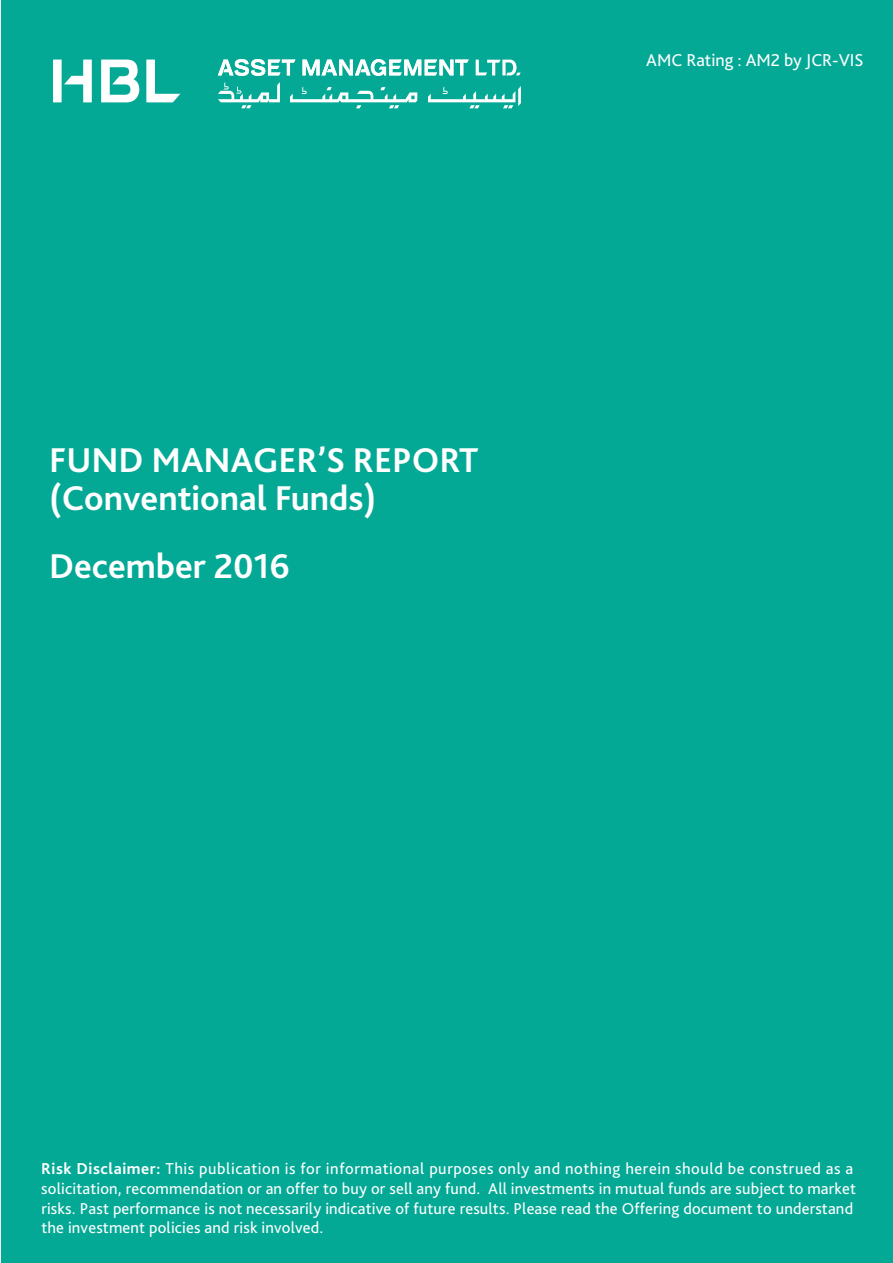
<style>
.page{position:relative;width:893px;height:1263px;background:#fff}
.page>*{position:absolute;margin:0;border:0;box-sizing:border-box;transform-origin:0 0}
.t1{font:700 36px/38.7px "Bliss 2";color:#fff}
.t2{font:18px "Bliss Pro";color:#fff}
.t3{font:16.5px/19.8px "Bliss Pro";letter-spacing:.01em;color:#fff}
.s1{font-family:"Bliss 2";font-weight:700}
</style>
<div class="page">
<div style="left:1px;top:0;width:892px;height:1263px;background:#04a996"></div>
<svg style="left:53px;top:60px;width:127px;height:42px"></svg>
<svg style="left:428px;top:86px;width:93px;height:22px"></svg>
<svg style="left:290px;top:87px;width:127px;height:21px"></svg>
<svg style="left:218px;top:82px;width:62px;height:26px"></svg>
<svg style="left:303px;top:59px;width:166px;height:17px"></svg>
<svg style="left:218px;top:59px;width:77px;height:17px"></svg>
<svg style="left:476px;top:60px;width:45px;height:16px"></svg>
<h1 class="t1" style="left:49px;top:439px;width:431px">FUND MANAGER’S REPORT (Conventional Funds)</h1>
<h1 class="t1" style="left:49px;top:546px;width:242px">December 2016</h1>
<p class="t2" style="left:646px;top:49px;width:219px">AMC Rating : AM2 by JCR-VIS</p>
<p class="t3" style="left:41px;top:1158px;width:816px"><span class="s1">Risk Disclaimer:</span> This publication is for informational purposes only and nothing herein should be construed as a solicitation, recommendation or an offer to buy or sell any fund. All investments in mutual funds are subject to market risks. Past performance is not necessarily indicative of future results. Please read the Offering document to understand the investment policies and risk involved.</p>
</div>
